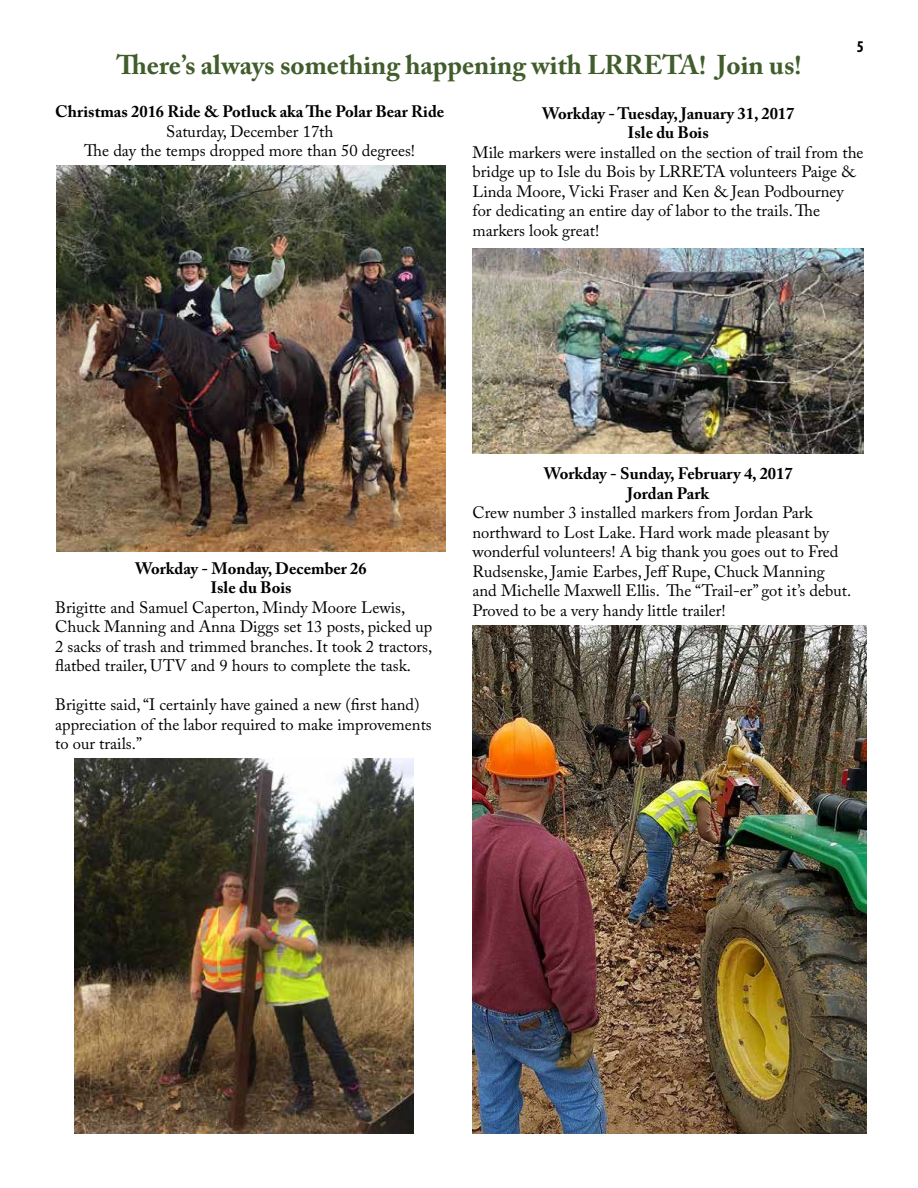
<style>
.page{position:relative;width:918px;height:1188px;background:#fff}
.page>*{position:absolute;margin:0;border:0;box-sizing:border-box;transform-origin:0 0}
.t1{font:700 27px "Adobe Caslon Pro";color:#405d2b}
.t2{font:16.5px/19.5px "Adobe Caslon Pro";color:#000}
.t3{font:700 16.5px/19.5px "Adobe Caslon Pro";color:#000;text-align:center}
.t4{font:700 condensed 16.5px "Myriad Pro";color:#000}
</style>
<div class="page">
<img style="left:57px;top:165px;width:389px;height:387px">
<img style="left:472px;top:248px;width:392px;height:206px">
<img style="left:472px;top:626px;width:394px;height:508px">
<img style="left:75px;top:758px;width:338px;height:376px">
<h1 class="t1" style="left:116px;top:49px;width:687px">There’s always something happening with LRRETA! Join us!</h1>
<p class="t4" style="left:857px;top:36px;width:9px">5</p>
<p class="t3" style="left:55px;top:102px;width:391px">Christmas 2016 Ride &amp; Potluck aka The Polar Bear Ride</p>
<p class="t2" style="left:84px;top:121px;width:332px;text-align:center">Saturday, December 17th<br>The day the temps dropped more than 50 degrees!</p>
<p class="t3" style="left:542px;top:103px;width:254px">Workday - Tuesday, January 31, 2017<br>Isle du Bois</p>
<p class="t2" style="left:473px;top:142px;width:393px">Mile markers were installed on the section of trail from the bridge up to Isle du Bois by LRRETA volunteers Paige &amp; Linda Moore, Vicki Fraser and Ken &amp; Jean Podbourney for dedicating an entire day of labor to the trails. The markers look great!</p>
<p class="t3" style="left:135px;top:558px;width:233px">Workday - Monday, December 26<br>Isle du Bois</p>
<p class="t2" style="left:55px;top:597px;width:379px">Brigitte and Samuel Caperton, Mindy Moore Lewis, Chuck Manning and Anna Diggs set 13 posts, picked up 2 sacks of trash and trimmed branches. It took 2 tractors, flatbed trailer, UTV and 9 hours to complete the task.</p>
<p class="t2" style="left:55px;top:695px;width:378px">Brigitte said, “I certainly have gained a new (first hand) appreciation of the labor required to make improvements to our trails.”</p>
<p class="t3" style="left:544px;top:464px;width:250px">Workday - Sunday, February 4, 2017<br>Jordan Park</p>
<p class="t2" style="left:472px;top:503px;width:380px">Crew number 3 installed markers from Jordan Park northward to Lost Lake. Hard work made pleasant by wonderful volunteers! A big thank you goes out to Fred Rudsenske, Jamie Earbes, Jeff Rupe, Chuck Manning and Michelle Maxwell Ellis. The “Trail-er” got it’s debut.<br>Proved to be a very handy little trailer!</p>
</div>
